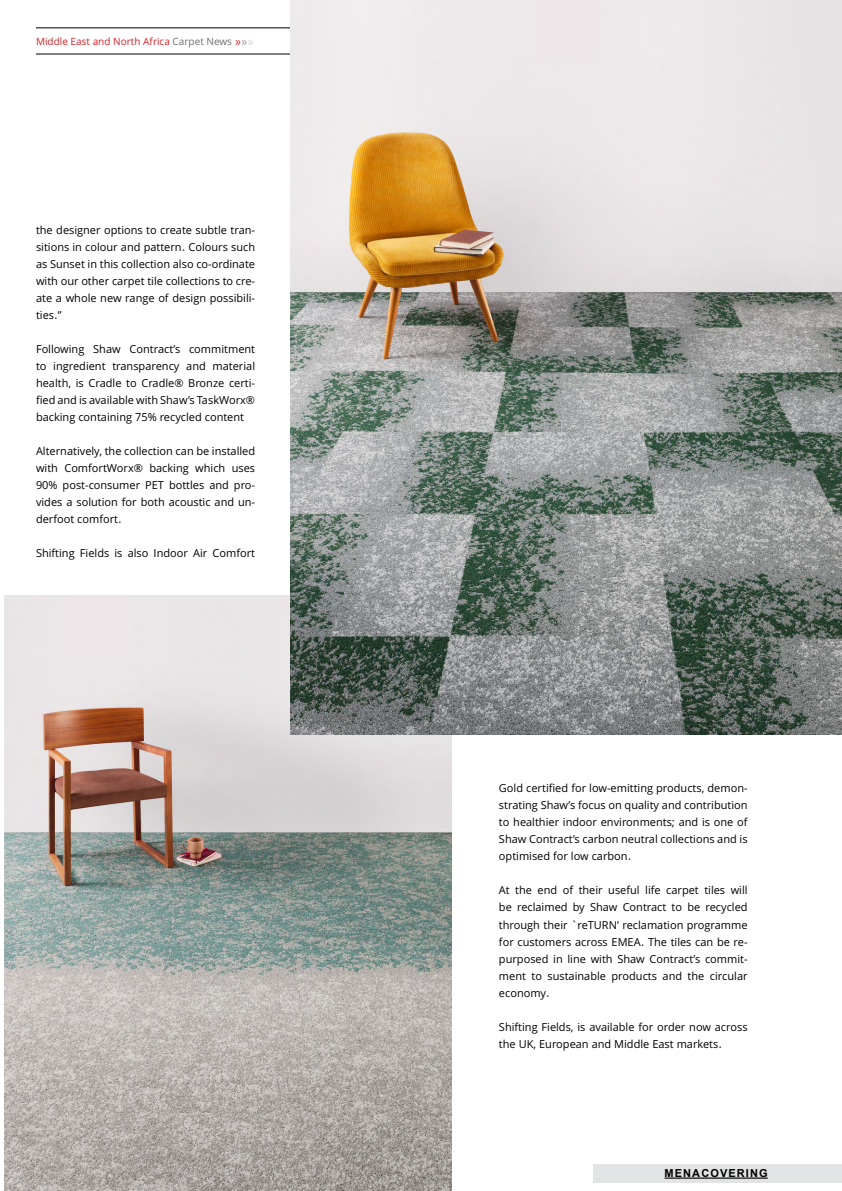
<style>
.page{position:relative;width:842px;height:1191px;background:#fff}
.page>*{position:absolute;margin:0;border:0;box-sizing:border-box;transform-origin:0 0}
.t1{font:11px/17px "Sahel";color:#000;text-align:justify}
.t2{font:700 11px "Arial";letter-spacing:.1em;color:#000}
.t3{font:10px "Sahel";color:#d2232a}
.s1{color:#6d6e71}
.s2{color:#939598}
.s3{color:#d1d3d4}
</style>
<div class="page">
<hr style="left:36px;top:53px;width:770px;height:1px;background:#000">
<hr style="left:36px;top:27px;width:769px;height:1px;background:#000">
<div style="left:593px;top:1164px;width:249px;height:18px;background:#e2e3e4"></div>
<hr style="left:664px;top:1177px;width:104px;height:1px;background:#000">
<img style="left:5px;top:595px;width:447px;height:596px">
<img style="left:291px;top:0;width:551px;height:734px">
<svg style="left:733px;top:36px;width:20px;height:7px"></svg>
<p class="t3" style="left:36px;top:36px;width:219px">Middle East and North Africa <span class="s1">Carpet News</span> »<span class="s2">»</span><span class="s3">»</span></p>
<p class="t1" style="left:36px;top:221px;width:221px">the designer options to create subtle tran&shy;sitions in colour and pattern. Colours such as Sunset in this collection also co-ordinate with our other carpet tile collections to cre&shy;ate a whole new range of design possibili&shy;ties.”</p>
<p class="t1" style="left:36px;top:340px;width:221px">Following Shaw Contract’s commitment to ingredient transparency and material health, is Cradle to Cradle® Bronze certi&shy;fied and is available with Shaw’s TaskWorx® backing containing 75% recycled content</p>
<p class="t1" style="left:36px;top:442px;width:221px">Alternatively, the collection can be installed with ComfortWorx® backing which uses 90% post-consumer PET bottles and pro&shy;vides a solution for both acoustic and un&shy;derfoot comfort.</p>
<p class="t1" style="left:36px;top:544px;width:221px">Shifting Fields is also Indoor Air Comfort</p>
<p class="t1" style="left:499px;top:780px;width:250px">Gold certified for low-emitting products, demon&shy;strating Shaw’s focus on quality and contribution to healthier indoor environments; and is one of Shaw Contract’s carbon neutral collections and is optimised for low carbon.</p>
<p class="t1" style="left:499px;top:882px;width:250px">At the end of their useful life carpet tiles will be reclaimed by Shaw Contract to be recycled through their `reTURN’ reclamation programme for customers across EMEA. The tiles can be re&shy;purposed in line with Shaw Contract’s commit&shy;ment to sustainable products and the circular economy.</p>
<p class="t1" style="left:499px;top:1018px;width:250px">Shifting Fields, is available for order now across the UK, European and Middle East markets.</p>
<p class="t2" style="left:664px;top:1165px;width:105px">MENACOVERING</p>
</div>
